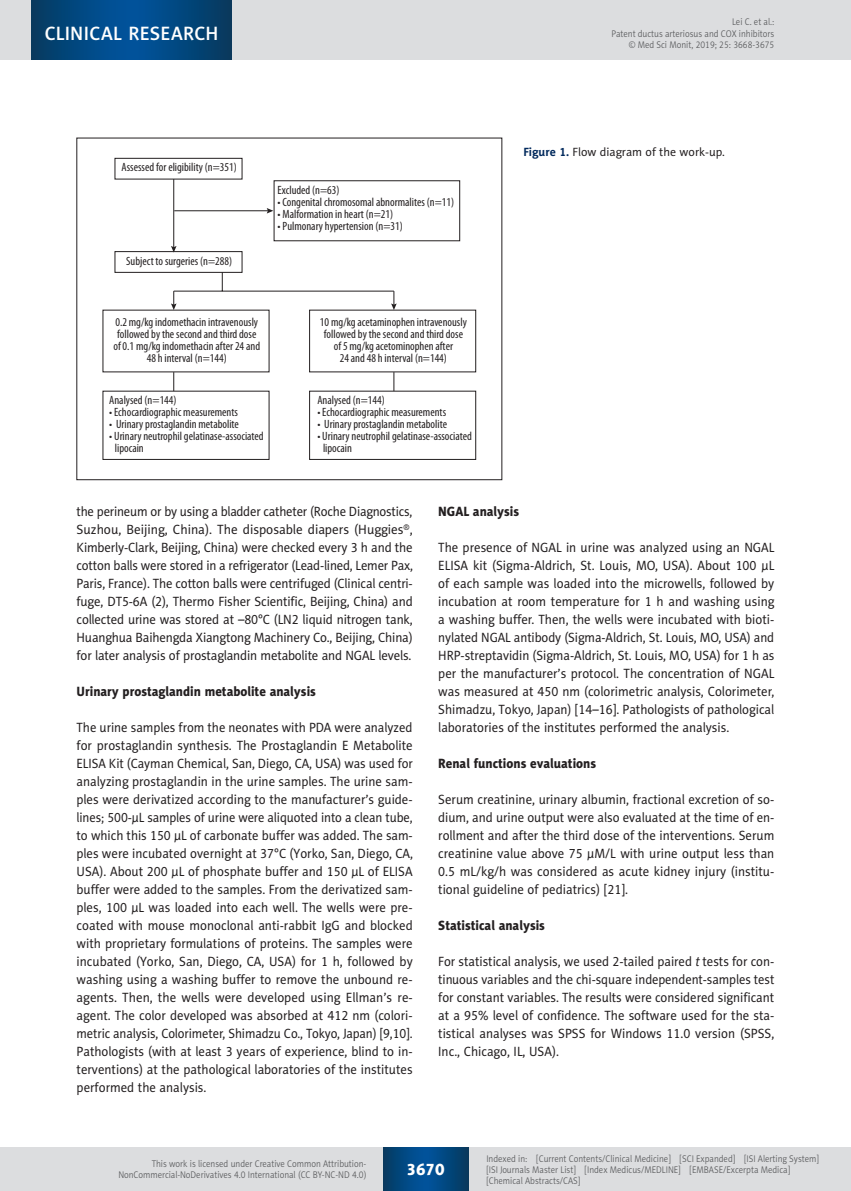
<style>
.page{position:relative;width:851px;height:1191px;background:#fff}
.page>*{position:absolute;margin:0;border:0;box-sizing:border-box;transform-origin:0 0}
.t1{font:19.5px "Naomi Sans EFN Medium";letter-spacing:.015em;color:#fff}
.t2{font:16.5px "Naomi Sans EFN Heavy";color:#fff}
.MSM_Body{font:13.5px/18px "Naomi Sans EFN";color:#231f20;text-align:justify;scale:.94 1}
.MSM_Body-2{font:13.5px/18px "Naomi Sans EFN";color:#231f20;text-align:justify;scale:.95 1}
.MSM_Headline_2{font:13.5px "Naomi Sans EFN Heavy";color:#231f20;scale:.95 1}
.t3{font:condensed 12px/12px "Myriad Pro";color:#231f20;text-align:center}
.MSM_Rycina_tytul{font:12px "Naomi Sans EFN";color:#231f20}
.MSM_pagina_sygnatura{font:9.75px/11.2px "Naomi Sans EFN Light";color:#57585a;scale:.9 1}
.MSM_pagina_zywa{font:9.75px/11.2px "Naomi Sans EFN Light";color:#57585a;text-align:right;scale:.9 1}
.s1{font-weight:700;color:#00295c}
.s2{font-style:italic}
</style>
<div class="page">
<div style="left:115px;top:158px;width:127px;height:21px;border:1px solid #231f20"></div>
<div style="left:274px;top:180px;width:186px;height:61px;border:1px solid #231f20"></div>
<div style="left:115px;top:251px;width:127px;height:22px;border:1px solid #231f20"></div>
<hr style="left:173px;top:179px;width:1px;height:69px;background:#231f20">
<svg style="left:171px;top:246px;width:5px;height:6px"></svg>
<svg style="left:171px;top:291px;width:5px;height:19px"></svg>
<svg style="left:391px;top:291px;width:5px;height:19px"></svg>
<div style="left:103px;top:391px;width:166px;height:69px;border:1px solid #231f20"></div>
<div style="left:309px;top:391px;width:167px;height:69px;border:1px solid #231f20"></div>
<svg style="left:173px;top:372px;width:1px;height:19px"></svg>
<svg style="left:393px;top:372px;width:1px;height:19px"></svg>
<hr style="left:174px;top:210px;width:95px;height:1px;background:#231f20">
<svg style="left:267px;top:208px;width:6px;height:5px"></svg>
<hr style="left:174px;top:291px;width:220px;height:1px;background:#231f20">
<svg style="left:222px;top:272px;width:1px;height:19px"></svg>
<div style="left:0;top:1148px;width:850px;height:43px;background:#dcdddf"></div>
<svg style="left:383px;top:1147px;width:85px;height:43px;background:#02477e"></svg>
<div style="left:0;top:0;width:850px;height:60px;background:#dcdddf"></div>
<hr style="left:850px;top:0;width:1px;height:60px;background:#dcdddf">
<svg style="left:32px;top:0;width:200px;height:60px;background:#02477e"></svg>
<h1 class="t1" style="left:45px;top:22px;width:175px">CLINICAL RESEARCH</h1>
<p class="t3" style="left:122px;top:162px;width:117px">Assessed for eligibility (n=351)</p>
<p class="t3" style="left:126px;top:255px;width:107px">Subject to surgeries (n=288)</p>
<p class="t3" style="left:277px;top:184px;width:63px">Excluded (n=63)</p>
<p class="t3" style="left:277px;top:196px;width:178px">• Congenital chromosomal abnormalites (n=11)</p>
<p class="t3" style="left:277px;top:208px;width:117px">• Malformation in heart (n=21)</p>
<p class="t3" style="left:277px;top:220px;width:127px">• Pulmonary hypertension (n=31)</p>
<p class="t3" style="left:113px;top:316px;width:148px">0.2 mg/kg indomethacin intravenously followed by the second and third dose of 0.1 mg/kg indomethacin after 24 and 48 h interval (n=144)</p>
<p class="t3" style="left:320px;top:316px;width:148px">10 mg/kg acetaminophen intravenously followed by the second and third dose of 5 mg/kg acetominophen after<br>24 and 48 h interval (n=144)</p>
<p class="t3" style="left:109px;top:394px;width:69px">Analysed (n=144)</p>
<p class="t3" style="left:109px;top:406px;width:130px">• Echocardiographic measurements</p>
<p class="t3" style="left:109px;top:418px;width:131px">• Urinary prostaglandin metabolite</p>
<p class="t3" style="left:115px;top:430px;width:150px;text-align:left;text-indent:-6px">• Urinary neutrophil gelatinase-associated lipocain</p>
<p class="t3" style="left:317px;top:394px;width:69px">Analysed (n=144)</p>
<p class="t3" style="left:317px;top:406px;width:130px">• Echocardiographic measurements</p>
<p class="t3" style="left:317px;top:418px;width:131px">• Urinary prostaglandin metabolite</p>
<p class="t3" style="left:323px;top:430px;width:150px;text-align:left;text-indent:-6px">• Urinary neutrophil gelatinase-associated lipocain</p>
<p class="MSM_pagina_zywa" style="left:611px;top:16px;width:182px">Lei C. et al.:<br>Patent ductus arteriosus and COX inhibitors</p>
<p class="MSM_pagina_sygnatura" style="left:628px;top:39px;width:163px">© Med Sci Monit, 2019; 25: 3668-3675</p>
<p class="MSM_Rycina_tytul" style="left:523px;top:145px;width:203px"><span class="s1">Figure 1.</span> Flow diagram of the work-up.</p>
<p class="MSM_Body" style="left:77px;top:502px;width:359px">the perineum or by using a bladder catheter (Roche Diagnostics, Suzhou, Beijing, China). The disposable diapers (Huggies<sup>®</sup>, Kimberly-Clark, Beijing, China) were checked every 3 h and the cotton balls were stored in a refrigerator (Lead-lined, Lemer Pax, Paris, France). The cotton balls were centrifuged (Clinical centri&shy;fuge, DT5-6A (2), Thermo Fisher Scientific, Beijing, China) and collected urine was stored at –80°C (LN2 liquid nitrogen tank, Huanghua Baihengda Xiangtong Machinery Co., Beijing, China) for later analysis of prostaglandin metabolite and NGAL levels.</p>
<p class="MSM_Headline_2" style="left:77px;top:683px;width:253px">Urinary prostaglandin metabolite analysis</p>
<p class="MSM_Body" style="left:77px;top:718px;width:359px">The urine samples from the neonates with PDA were analyzed for prostaglandin synthesis. The Prostaglandin E Metabolite ELISA Kit (Cayman Chemical, San, Diego, CA, USA) was used for analyzing prostaglandin in the urine samples. The urine sam&shy;ples were derivatized according to the manufacturer’s guide&shy;lines; 500-µL samples of urine were aliquoted into a clean tube, to which this 150 µL of carbonate buffer was added. The sam&shy;ples were incubated overnight at 37°C (Yorko, San, Diego, CA, USA). About 200 µL of phosphate buffer and 150 µL of ELISA buffer were added to the samples. From the derivatized sam&shy;ples, 100 µL was loaded into each well. The wells were pre&shy;coated with mouse monoclonal anti-rabbit IgG and blocked with proprietary formulations of proteins. The samples were incubated (Yorko, San, Diego, CA, USA) for 1 h, followed by washing using a washing buffer to remove the unbound re&shy;agents. Then, the wells were developed using Ellman’s re&shy;agent. The color developed was absorbed at 412 nm (colori&shy;metric analysis, Colorimeter, Shimadzu Co., Tokyo, Japan) [9,10].<br>Pathologists (with at least 3 years of experience, blind to in&shy;terventions) at the pathological laboratories of the institutes performed the analysis.</p>
<p class="MSM_Headline_2" style="left:438px;top:503px;width:87px">NGAL analysis</p>
<p class="MSM_Body-2" style="left:438px;top:538px;width:355px">The presence of NGAL in urine was analyzed using an NGAL ELISA kit (Sigma-Aldrich, St. Louis, MO, USA). About 100 µL of each sample was loaded into the microwells, followed by incubation at room temperature for 1 h and washing using a washing buffer. Then, the wells were incubated with bioti&shy;nylated NGAL antibody (Sigma-Aldrich, St. Louis, MO, USA) and HRP-streptavidin (Sigma-Aldrich, St. Louis, MO, USA) for 1 h as per the manufacturer’s protocol. The concentration of NGAL was measured at 450 nm (colorimetric analysis, Colorimeter, Shimadzu, Tokyo, Japan) [14–16]. Pathologists of pathological laboratories of the institutes performed the analysis.</p>
<p class="MSM_Headline_2" style="left:438px;top:755px;width:168px">Renal functions evaluations</p>
<p class="MSM_Body-2" style="left:438px;top:790px;width:355px">Serum creatinine, urinary albumin, fractional excretion of so&shy;dium, and urine output were also evaluated at the time of en&shy;rollment and after the third dose of the interventions. Serum creatinine value above 75 µM/L with urine output less than 0.5 mL/kg/h was considered as acute kidney injury (institu&shy;tional guideline of pediatrics) [21].</p>
<p class="MSM_Headline_2" style="left:438px;top:917px;width:114px">Statistical analysis</p>
<p class="MSM_Body-2" style="left:438px;top:952px;width:355px">For statistical analysis, we used 2-tailed paired <span class="s2">t</span> tests for con&shy;tinuous variables and the chi-square independent-samples test for constant variables. The results were considered significant at a 95% level of confidence. The software used for the sta&shy;tistical analyses was SPSS for Windows 11.0 version (SPSS, Inc., Chicago, IL, USA).</p>
<p class="MSM_pagina_sygnatura" style="left:118px;top:1158px;width:277px;text-align:right">This work is licensed under Creative Common Attribution-<br>NonCommercial-NoDerivatives 4.0 International (CC BY-NC-ND 4.0)</p>
<p class="t2" style="left:406px;top:1159px;width:40px">3670</p>
<p class="MSM_pagina_sygnatura" style="left:486px;top:1152px;width:371px">Indexed in: [Current Contents/Clinical Medicine] [SCI Expanded] [ISI Alerting System] [ISI Journals Master List] [Index Medicus/MEDLINE] [EMBASE/Excerpta Medica] [Chemical Abstracts/CAS]</p>
</div>
